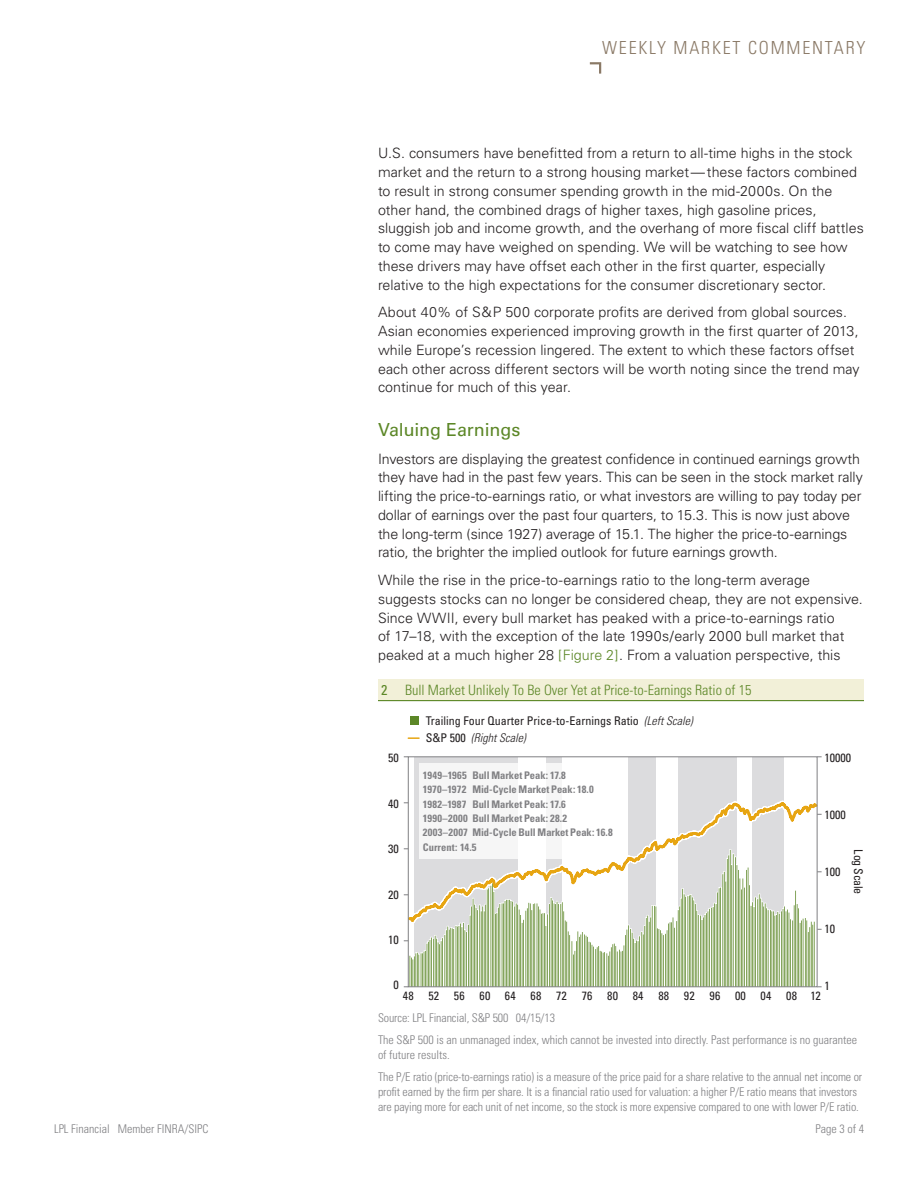
<style>
.page{position:relative;width:918px;height:1188px;background:#fff}
.page>*{position:absolute;margin:0;border:0;box-sizing:border-box;transform-origin:0 0}
.t1{font:300 condensed 18px "Univers";letter-spacing:.1em;color:#8a7966}
.subhead_1{font:18px "Univers";letter-spacing:-.01em;color:#5c8727}
.body_copy{font:300 14.25px/18.8px "Univers";color:#231f20}
.Chart_Title{font:300 condensed 14.25px "Univers";color:#5c8727}
.Disclosure{font:300 condensed 12px/15px "Univers";letter-spacing:-.01em;color:#808083}
.t2{font:condensed 12px/17.2px "Univers";color:#231f20}
.t3{font:condensed 12px "Univers";letter-spacing:.02em;color:#231f20}
.t4{font:condensed 12px "Univers";letter-spacing:-.025em;color:#231f20}
.t5{font:700 condensed 10.5px/14.4px "Univers";letter-spacing:-.005em;color:#808083}
.s1{color:#5c8727}
.s2{font-weight:400}
.s3{font-weight:300;font-style:italic}
</style>
<div class="page">
<svg style="left:589px;top:62px;width:13px;height:12px"></svg>
<div style="left:378px;top:679px;width:486px;height:21px;background:#f2f0d8"></div>
<hr style="left:378px;top:700px;width:486px;height:1px;background:#5c8727">
<svg style="left:408px;top:737px;width:11px;height:2px"></svg>
<div style="left:410px;top:717px;width:9px;height:8px;background:#5c8727"></div>
<div style="left:414px;top:757px;width:103px;height:230px;background:#dcdcde"></div>
<div style="left:547px;top:757px;width:15px;height:230px;background:#dcdcde"></div>
<div style="left:628px;top:757px;width:27px;height:230px;background:#dcdcde"></div>
<div style="left:678px;top:757px;width:59px;height:230px;background:#dcdcde"></div>
<div style="left:752px;top:757px;width:32px;height:230px;background:#dcdcde"></div>
<svg style="left:410px;top:925px;width:405px;height:60px;background:#b8caa2"></svg>
<svg style="left:407px;top:799px;width:413px;height:126px"></svg>
<div style="left:419px;top:763px;width:200px;height:96px;background:#f6f6f6"></div>
<div style="left:408px;top:756px;width:409px;height:231px;border:1px solid #808083"></div>
<p class="t1" style="left:602px;top:37px;width:265px">WEEKLY MARKET COMMENTARY</p>
<p class="body_copy" style="left:378px;top:144px;width:487px">U.S. consumers have benefitted from a return to all-time highs in the stock market and the return to a strong housing market—these factors combined to result in strong consumer spending growth in the mid-2000s. On the other hand, the combined drags of higher taxes, high gasoline prices, sluggish job and income growth, and the overhang of more fiscal cliff battles to come may have weighed on spending. We will be watching to see how these drivers may have offset each other in the first quarter, especially relative to the high expectations for the consumer discretionary sector.</p>
<p class="body_copy" style="left:378px;top:303px;width:483px">About 40% of S&amp;P 500 corporate profits are derived from global sources.<br>Asian economies experienced improving growth in the first quarter of 2013, while Europe’s recession lingered. The extent to which these factors offset each other across different sectors will be worth noting since the trend may continue for much of this year.</p>
<p class="subhead_1" style="left:378px;top:419px;width:144px">Valuing Earnings</p>
<p class="body_copy" style="left:378px;top:449px;width:486px">Investors are displaying the greatest confidence in continued earnings growth they have had in the past few years. This can be seen in the stock market rally lifting the price-to-earnings ratio, or what investors are willing to pay today per dollar of earnings over the past four quarters, to 15.3. This is now just above the long-term (since 1927) average of 15.1. The higher the price-to-earnings ratio, the brighter the implied outlook for future earnings growth.</p>
<p class="body_copy" style="left:378px;top:571px;width:486px">While the rise in the price-to-earnings ratio to the long-term average suggests stocks can no longer be considered cheap, they are not expensive.<br>Since WWII, every bull market has peaked with a price-to-earnings ratio<br>of 17–18, with the exception of the late 1990s/early 2000 bull market that peaked at a much higher 28 <span class="s1">[Figure 2]</span>. From a valuation perspective, this</p>
<p class="Chart_Title" style="left:381px;top:681px;width:372px"><span class="s2">2</span> Bull Market Unlikely To Be Over Yet at Price-to-Earnings Ratio of 15</p>
<p class="t2" style="left:426px;top:712px;width:268px">Trailing Four Quarter Price-to-Earnings Ratio <span class="s3">(Left Scale)<br></span>S&amp;P 500 <span class="s3">(Right Scale)</span></p>
<p class="t2" style="left:388px;top:749px;width:12px">50</p>
<p class="t2" style="left:388px;top:795px;width:12px">40</p>
<p class="t2" style="left:388px;top:840px;width:12px">30</p>
<p class="t2" style="left:388px;top:886px;width:12px">20</p>
<p class="t2" style="left:388px;top:931px;width:12px">10</p>
<p class="t2" style="left:393px;top:976px;width:7px">0</p>
<p class="t2" style="left:824px;top:749px;width:28px">10000</p>
<p class="t5" style="left:423px;top:768px;width:191px">1949–1965 Bull Market Peak: 17.8<br>1970–1972 Mid-Cycle Market Peak: 18.0<br>1982–1987 Bull Market Peak: 17.6<br>1990–2000 Bull Market Peak: 28.2<br>2003–2007 Mid-Cycle Bull Market Peak: 16.8<br>Current: 14.5</p>
<p class="t2" style="left:824px;top:806px;width:23px">1000</p>
<p class="t4" style="left:866px;top:849px;width:46px;rotate:90deg">Log Scale</p>
<p class="t2" style="left:824px;top:863px;width:17px">100</p>
<p class="t2" style="left:824px;top:920px;width:12px">10</p>
<p class="t2" style="left:824px;top:977px;width:7px">1</p>
<p class="t3" style="left:403px;top:988px;width:419px">48 52 56 60 64 68 72 76 80 84 88 92 96 00 04 08 12</p>
<p class="Disclosure" style="left:378px;top:1011px;width:179px">Source: LPL Financial, S&amp;P 500 04/15/13</p>
<p class="Disclosure" style="left:378px;top:1032px;width:481px">The S&amp;P 500 is an unmanaged index, which cannot be invested into directly. Past performance is no guarantee of future results.</p>
<p class="Disclosure" style="left:378px;top:1069px;width:486px">The P/E ratio (price-to-earnings ratio) is a measure of the price paid for a share relative to the annual net income or profit earned by the firm per share. It is a financial ratio used for valuation: a higher P/E ratio means that investors are paying more for each unit of net income, so the stock is more expensive compared to one with lower P/E ratio.</p>
<p class="Disclosure" style="left:54px;top:1122px;width:156px">LPL Financial Member FINRA/SIPC</p>
<p class="Disclosure" style="left:815px;top:1122px;width:50px">Page 3 of 4</p>
</div>
